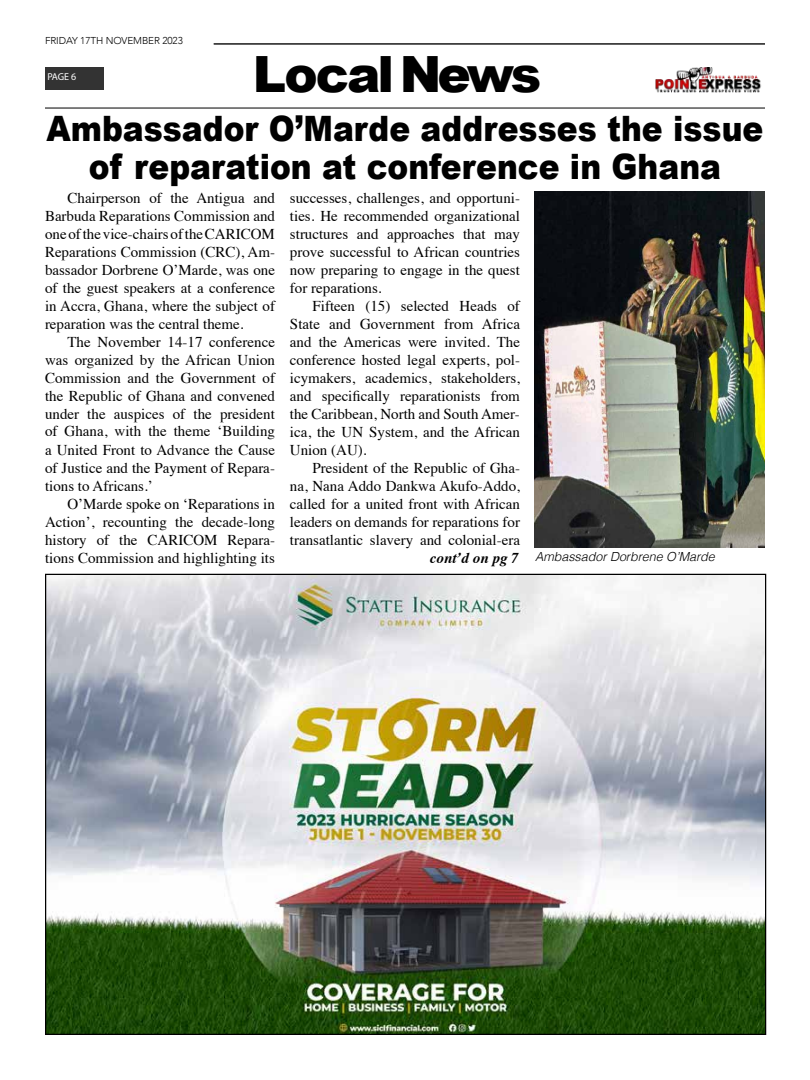
<style>
.page{position:relative;width:810px;height:1080px;background:#fff}
.page>*{position:absolute;margin:0;border:0;box-sizing:border-box;transform-origin:0 0}
.t1{font:900 50px "Arial";letter-spacing:-.06em;color:#000}
.t2{font:900 35px/37.8px "Arial";color:#000;text-align:center;scale:.89 1}
.t3{font:15px/18px "Times";color:#000;text-align:justify}
.t4{font:italic 300 12.5px "Helvetica";color:#000}
.t5{font:300 10px "Avenir";letter-spacing:-.01em;color:#000}
.t6{font:10px "Myriad Pro";color:#fff}
.s1{font-family:"Times";font-weight:700;font-size:15px}
</style>
<div class="page">
<div style="left:45px;top:67px;width:58px;height:22px;background:#333"></div>
<img style="left:656px;top:67px;width:105px;height:25px">
<hr style="left:45px;top:107px;width:720px;height:2px;background:#333">
<hr style="left:214px;top:43px;width:551px;height:2px;background:#333">
<img style="left:47px;top:576px;width:717px;height:457px">
<img style="left:535px;top:191px;width:230px;height:356px">
<p class="t5" style="left:45px;top:34px;width:139px">FRIDAY 17TH NOVEMBER 2023</p>
<p class="t6" style="left:47px;top:71px;width:31px">PAGE 6</p>
<h1 class="t1" style="left:253px;top:38px;width:290px">Local News</h1>
<h2 class="t2" style="left:47px;top:109px;width:807px">Ambassador O’Marde addresses the issue of reparation at conference in Ghana</h2>
<p class="t3" style="left:45px;top:187px;width:232px;text-indent:22px">Chairperson of the Antigua and Barbuda Reparations Commission and one of the vice-chairs of the CARICOM Reparations Commission (CRC), Am&shy;bassador Dorbrene O’Marde, was one of the guest speakers at a conference in Accra, Ghana, where the subject of reparation was the central theme.</p>
<p class="t3" style="left:45px;top:331px;width:232px;text-indent:22px">The November 14-17 conference was organized by the African Union Commission and the Government of the Republic of Ghana and convened under the auspices of the president of Ghana, with the theme ‘Building a United Front to Advance the Cause of Justice and the Payment of Repara&shy;tions to Africans.’</p>
<p class="t3" style="left:45px;top:493px;width:232px;text-indent:22px">O’Marde spoke on ‘Reparations in Action’, recounting the decade-long history of the CARICOM Repara&shy;tions Commission and highlighting its</p>
<p class="t3" style="left:290px;top:187px;width:232px">successes, challenges, and opportuni&shy;ties. He recommended organizational structures and approaches that may prove successful to African countries now preparing to engage in the quest for reparations.</p>
<p class="t3" style="left:290px;top:295px;width:232px;text-indent:22px">Fifteen (15) selected Heads of State and Government from Africa and the Americas were invited. The conference hosted legal experts, pol&shy;icymakers, academics, stakeholders, and specifically reparationists from the Caribbean, North and South Amer&shy;ica, the UN System, and the African Union (AU).</p>
<p class="t3" style="left:290px;top:457px;width:232px;text-indent:22px">President of the Republic of Gha&shy;na, Nana Addo Dankwa Akufo-Addo, called for a united front with African leaders on demands for reparations for transatlantic slavery and colonial-era</p>
<p class="t4" style="left:430px;top:545px;width:286px"><span class="s1">cont’d on pg 7</span> Ambassador Dorbrene O’Marde</p>
</div>
